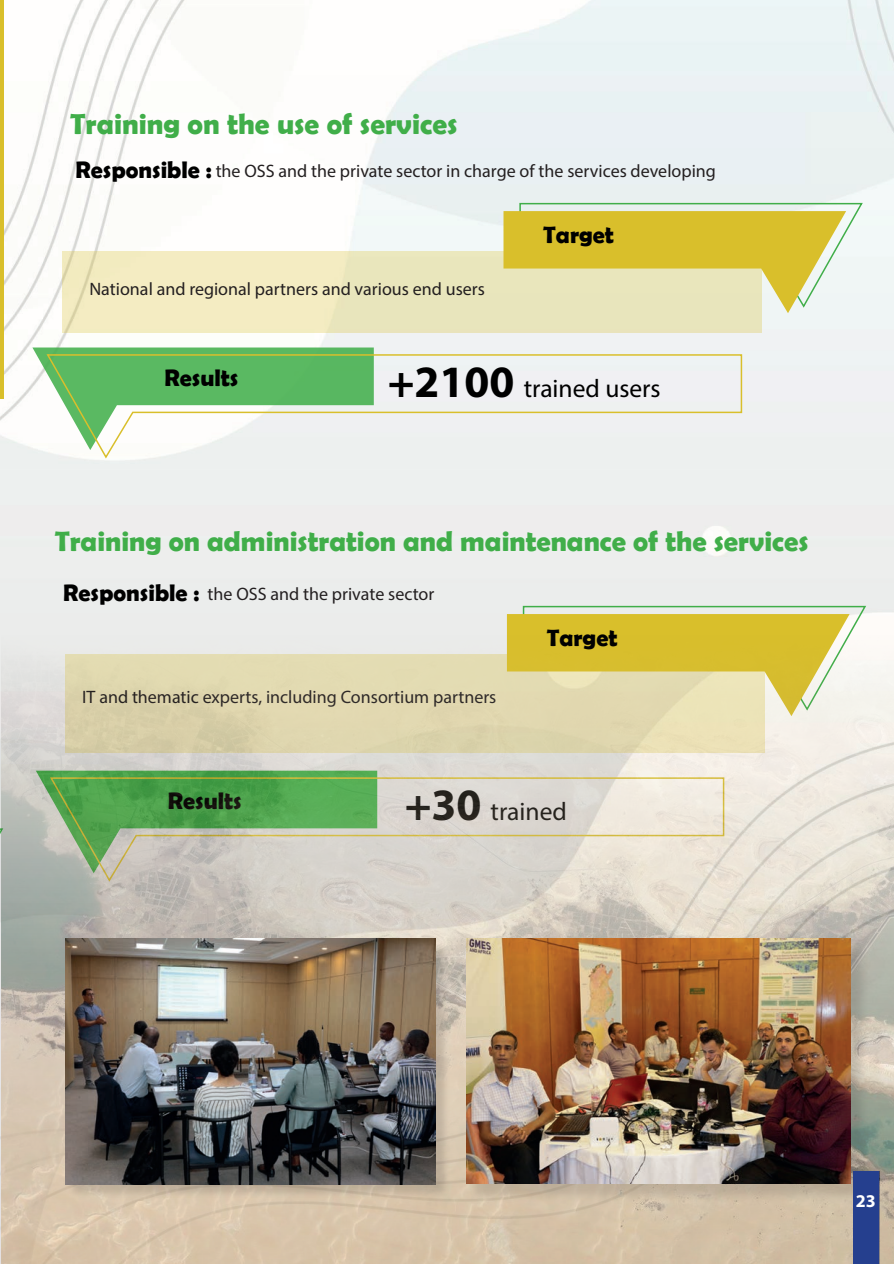
<style>
.page{position:relative;width:894px;height:1264px;background:#fff}
.page>*{position:absolute;margin:0;border:0;box-sizing:border-box;transform-origin:0 0}
.t1{font:700 29.4px "Berlin Sans FB Demi";color:#40ae49}
.t2{font:700 28.5px "Berlin Sans FB Demi";color:#40ae49}
.t3{font:25.5px "Myriad Pro";color:#000}
.t4{font:700 24px "Berlin Sans FB Demi";color:#000}
.t5{font:18px "Myriad Pro";color:#231f20}
.t6{font:700 18px "Myriad Pro";color:#fff}
.t7{font:700 15px "Myriad Pro";color:#fff}
.s1{font-weight:700;font-size:45px}
</style>
<div class="page">
<img style="left:0;top:0;width:893px;height:1263px">
<svg style="left:0;top:827px;width:1px;height:107px"></svg>
<hr style="left:0;top:0;width:3px;height:398px;background:#d9bf2b">
<div style="left:62px;top:251px;width:699px;height:82px;background:#f2ebc0"></div>
<svg style="left:32px;top:347px;width:342px;height:103px"></svg>
<svg style="left:503px;top:202px;width:360px;height:111px"></svg>
<svg style="left:507px;top:604px;width:359px;height:30px;background:#d7cd6b"></svg>
<svg style="left:46px;top:353px;width:696px;height:107px"></svg>
<img style="left:1px;top:634px;width:892px;height:629px">
<div style="left:67px;top:940px;width:383px;height:258px;background:#231f20;opacity:.16"></div>
<img style="left:65px;top:938px;width:370px;height:245px">
<div style="left:468px;top:940px;width:401px;height:262px;background:#231f20;opacity:.14"></div>
<img style="left:466px;top:938px;width:384px;height:245px">
<div style="left:853px;top:1171px;width:25px;height:92px;background:#253f8e"></div>
<h1 class="t1" style="left:70px;top:107px;width:389px">Training on the use of services</h1>
<h3 class="t4" style="left:75px;top:156px;width:138px">Responsible :</h3>
<p class="t5" style="left:216px;top:160px;width:502px">the OSS and the private sector in charge of the services developing</p>
<p class="t5" style="left:89px;top:277px;width:397px">National and regional partners and various end users</p>
<h3 class="t4" style="left:543px;top:221px;width:72px">Target</h3>
<h3 class="t4" style="left:164px;top:364px;width:75px">Results</h3>
<h3 class="t3" style="left:388px;top:372px;width:274px"><span class="s1">+2100</span> trained users</h3>
<h2 class="t2" style="left:55px;top:524px;width:755px">Training on administration and maintenance of the services</h2>
<h3 class="t4" style="left:63px;top:579px;width:138px">Responsible :</h3>
<p class="t5" style="left:208px;top:582px;width:228px">the OSS and the private sector</p>
<p class="t5" style="left:82px;top:685px;width:415px">IT and thematic experts, including Consortium partners</p>
<h3 class="t4" style="left:546px;top:624px;width:72px">Target</h3>
<h3 class="t4" style="left:168px;top:787px;width:75px">Results</h3>
<h3 class="t3" style="left:404px;top:795px;width:164px"><span class="s1">+30</span> trained</h3>
<p class="t7" style="left:858px;top:1188px;width:18px">23</p>
<p class="t6" style="left:855px;top:1188px;width:21px">23</p>
</div>
